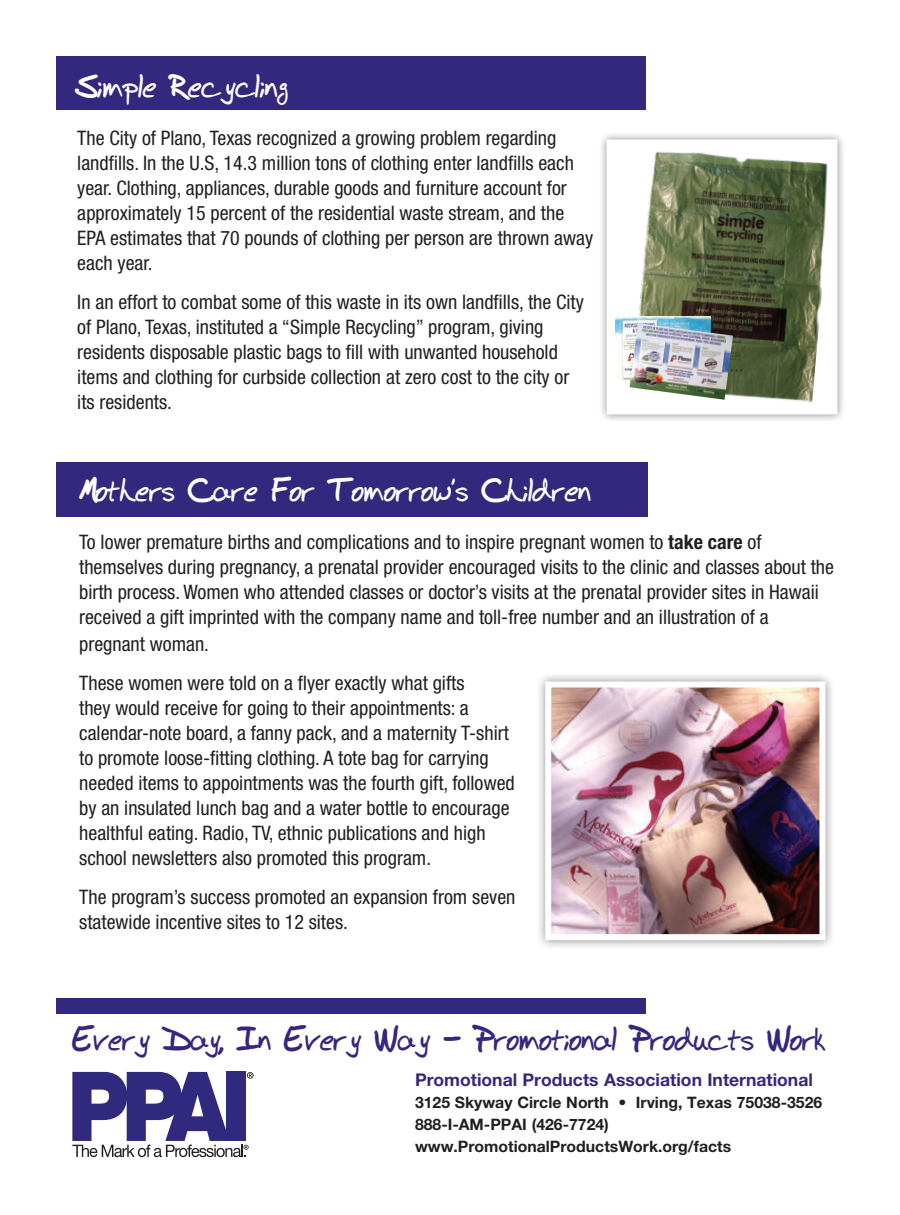
<style>
.page{position:relative;width:900px;height:1215px;background:#fff}
.page>*{position:absolute;margin:0;border:0;box-sizing:border-box;transform-origin:0 0}
.t1{font:700 30.75px "Bud Hand";color:#32297e}
.t2{font:700 30px "Bud Hand";color:#fff}
.t3{font:condensed 20px/25px "Helvetica Neue LT Std";color:#231f20}
.t4{font:700 17.5px "Helvetica Neue LT Std";color:#32297e}
.t5{font:700 15.75px "Helvetica Neue LT Std";color:#231f20}
.s1{font-weight:700}
</style>
<div class="page">
<svg style="left:72px;top:1072px;width:182px;height:85px"></svg>
<div style="left:57px;top:462px;width:591px;height:54px;background:#32297e"></div>
<div style="left:535px;top:672px;width:300px;height:278px;background:#231f20;opacity:.5"></div>
<img style="left:542px;top:679px;width:286px;height:264px">
<div style="left:56px;top:56px;width:590px;height:54px;background:#32297e"></div>
<div style="left:56px;top:998px;width:590px;height:16px;background:#32297e"></div>
<div style="left:598px;top:131px;width:248px;height:292px;background:#231f20;opacity:.5"></div>
<svg style="left:604px;top:137px;width:236px;height:280px"></svg>
<img style="left:616px;top:317px;width:95px;height:64px">
<img style="left:630px;top:323px;width:103px;height:77px">
<p class="t2" style="left:77px;top:69px;width:213px">Simple Recycling</p>
<p class="t3" style="left:77px;top:125px;width:517px">The City of Plano, Texas recognized a growing problem regarding landfills. In the U.S, 14.3 million tons of clothing enter landfills each year. Clothing, appliances, durable goods and furniture account for approximately 15 percent of the residential waste stream, and the EPA estimates that 70 pounds of clothing per person are thrown away each year.</p>
<p class="t3" style="left:77px;top:289px;width:508px">In an effort to combat some of this waste in its own landfills, the City of Plano, Texas, instituted a “Simple Recycling” program, giving residents disposable plastic bags to fill with unwanted household items and clothing for curbside collection at zero cost to the city or its residents.</p>
<p class="t2" style="left:79px;top:473px;width:513px">Mothers Care For Tomorrow’s Children</p>
<p class="t3" style="left:79px;top:529px;width:756px">To lower premature births and complications and to inspire pregnant women to <span class="s1">take care</span> of themselves during pregnancy, a prenatal provider encouraged visits to the clinic and classes about the birth process. Women who attended classes or doctor’s visits at the prenatal provider sites in Hawaii received a gift imprinted with the company name and toll-free number and an illustration of a</p>
<p class="t3" style="left:79px;top:631px;width:131px">pregnant woman.</p>
<p class="t3" style="left:79px;top:670px;width:437px">These women were told on a flyer exactly what gifts<br>they would receive for going to their appointments: a calendar-note board, a fanny pack, and a maternity T-shirt to promote loose-fitting clothing. A tote bag for carrying needed items to appointments was the fourth gift, followed by an insulated lunch bag and a water bottle to encourage healthful eating. Radio, TV, ethnic publications and high school newsletters also promoted this program.</p>
<p class="t3" style="left:79px;top:884px;width:438px">The program’s success promoted an expansion from seven statewide incentive sites to 12 sites.</p>
<p class="t1" style="left:74px;top:1021px;width:753px">Every Day, In Every Way - Promotional Products Work</p>
<p class="t4" style="left:415px;top:1069px;width:399px">Promotional Products Association International</p>
<p class="t5" style="left:415px;top:1093px;width:409px">3125 Skyway Circle North • Irving, Texas 75038-3526</p>
<p class="t5" style="left:415px;top:1115px;width:195px">888-I-AM-PPAI (426-7724)</p>
<p class="t5" style="left:415px;top:1137px;width:318px">www.PromotionalProductsWork.org/facts</p>
</div>
